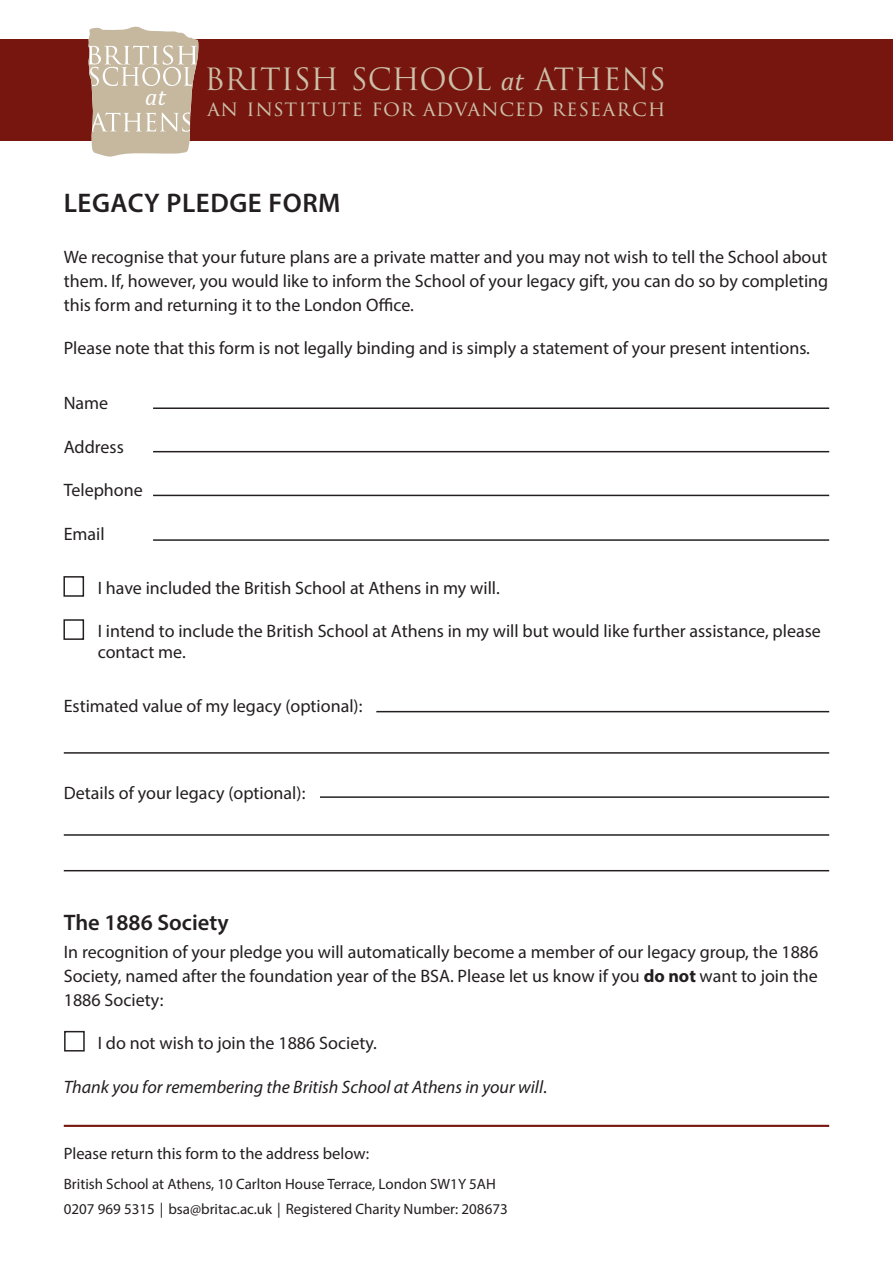
<style>
.page{position:relative;width:893px;height:1263px;background:#fff}
.page>*{position:absolute;margin:0;border:0;box-sizing:border-box;transform-origin:0 0}
.t1{font:29.85px "Trajan Pro 3";color:#ccbfa9}
.t2{font:600 27px "Myriad Pro";letter-spacing:.02em;color:#231f20}
.t3{font:italic 23.4px "Cambria";color:#fff}
.t4{font:600 22.5px "Myriad Pro";color:#231f20}
.t5{font:21px "Trajan Pro 3";letter-spacing:.03em;color:#ccbfa9}
.t6{font:18px/24px "Myriad Pro";color:#231f20;text-align:justify}
.t7{font:italic 18px "Myriad Pro";color:#231f20}
.t8{font:16.5px "Myriad Pro";color:#231f20}
.t9{font:15px/25.5px "Myriad Pro";color:#231f20}
.s1{font-family:"Cambria";font-style:italic;font-size:25.95px}
.s2{font-weight:700}
.s3{font-style:normal}
</style>
<div class="page">
<hr style="left:153px;top:407px;width:676px;height:2px;background:#231f20">
<hr style="left:153px;top:451px;width:676px;height:1px;background:#231f20">
<hr style="left:153px;top:495px;width:676px;height:1px;background:#231f20">
<hr style="left:153px;top:539px;width:676px;height:2px;background:#231f20">
<div style="left:63px;top:576px;width:21px;height:21px;border:1px solid #231f20"></div>
<div style="left:63px;top:619px;width:21px;height:21px;border:1px solid #231f20"></div>
<hr style="left:64px;top:752px;width:765px;height:2px;background:#231f20">
<hr style="left:64px;top:834px;width:765px;height:2px;background:#231f20">
<hr style="left:64px;top:870px;width:765px;height:1px;background:#231f20">
<div style="left:64px;top:1031px;width:21px;height:20px;border:1px solid #231f20"></div>
<hr style="left:376px;top:711px;width:453px;height:1px;background:#231f20">
<hr style="left:320px;top:796px;width:509px;height:2px;background:#231f20">
<hr style="left:64px;top:1125px;width:765px;height:2px;background:#76160e">
<div style="left:0;top:39px;width:893px;height:102px;background:#76160e"></div>
<svg style="left:88px;top:27px;width:110px;height:130px;background:#cabba7"></svg>
<p class="t3" style="left:145px;top:81px;width:22px">at</p>
<h1 class="t1" style="left:205px;top:59px;width:463px">BRITISH SCHOOL <span class="s1">at</span> ATHENS</h1>
<p class="t5" style="left:207px;top:94px;width:460px">an institute for advanced research</p>
<h2 class="t2" style="left:64px;top:185px;width:278px">LEGACY PLEDGE FORM</h2>
<p class="t6" style="left:64px;top:244px;width:766px">We recognise that your future plans are a private matter and you may not wish to tell the School about them. If, however, you would like to inform the School of your legacy gift, you can do so by completing this form and returning it to the London Office.</p>
<p class="t6" style="left:64px;top:335px;width:748px">Please note that this form is not legally binding and is simply a statement of your present intentions.</p>
<p class="t6" style="left:64px;top:391px;width:46px">Name</p>
<p class="t6" style="left:64px;top:434px;width:62px">Address</p>
<p class="t6" style="left:64px;top:478px;width:81px">Telephone</p>
<p class="t6" style="left:64px;top:521px;width:43px">Email</p>
<p class="t6" style="left:98px;top:575px;width:403px">I have included the British School at Athens in my will.</p>
<p class="t6" style="left:98px;top:620px;width:725px;line-height:21.6px">I intend to include the British School at Athens in my will but would like further assistance, please contact me.</p>
<p class="t6" style="left:64px;top:694px;width:300px">Estimated value of my legacy (optional):</p>
<p class="t6" style="left:64px;top:780px;width:243px">Details of your legacy (optional):</p>
<p class="t4" style="left:64px;top:908px;width:166px">The 1886 Society</p>
<p class="t6" style="left:64px;top:940px;width:756px">In recognition of your pledge you will automatically become a member of our legacy group, the 1886<br>Society, named after the foundation year of the BSA. Please let us know if you <span class="s2">do not</span> want to join the 1886 Society:</p>
<p class="t6" style="left:98px;top:1031px;width:281px">I do not wish to join the 1886 Society.</p>
<p class="t7" style="left:64px;top:1075px;width:485px">Thank you for remembering the British School at Athens in your will<span class="s3">.</span></p>
<p class="t8" style="left:64px;top:1143px;width:307px">Please return this form to the address below:</p>
<p class="t9" style="left:64px;top:1171px;width:445px">British School at Athens, 10 Carlton House Terrace, London SW1Y 5AH<br>0207 969 5315 | bsa@britac.ac.uk | Registered Charity Number: 208673</p>
</div>
